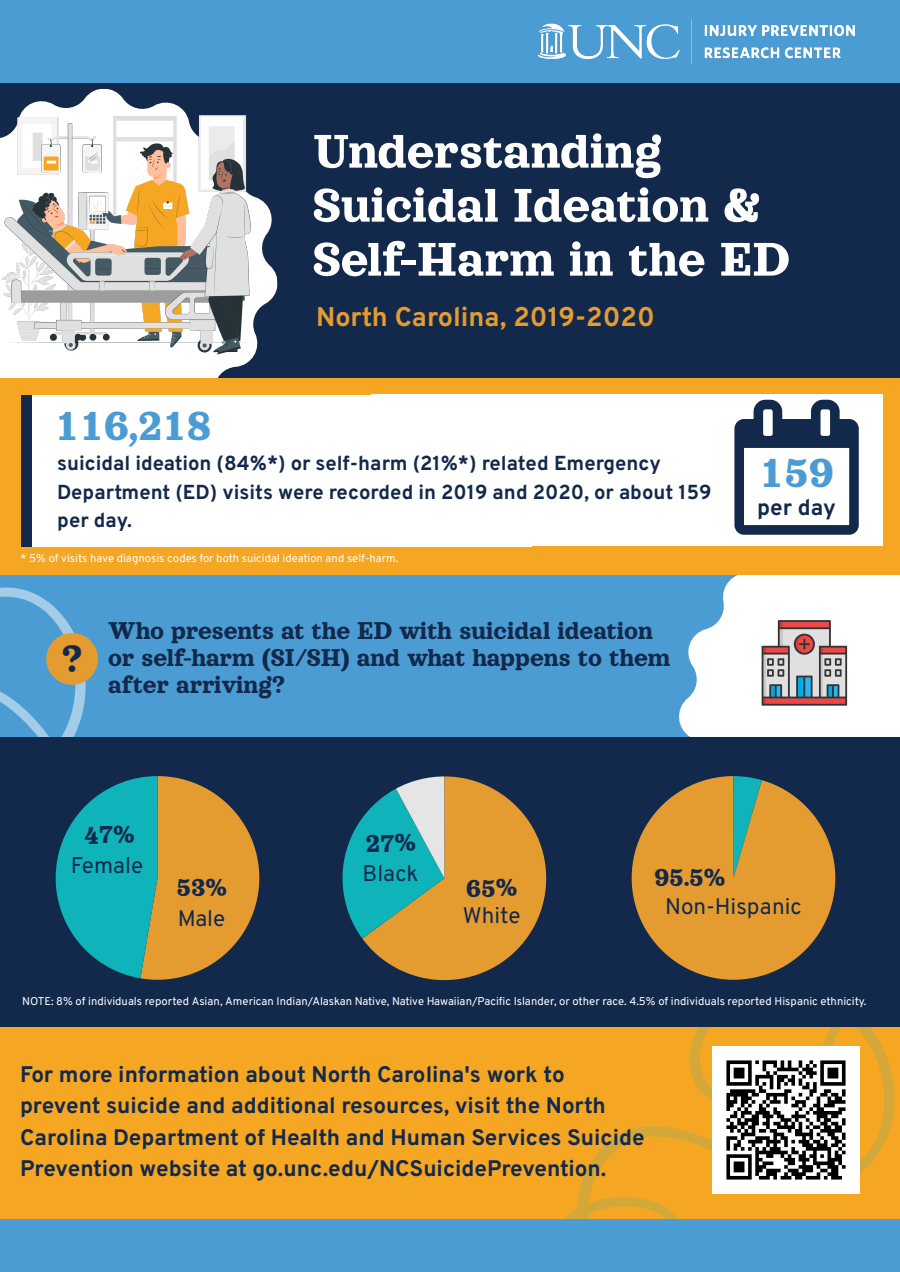
<style>
.page{position:relative;width:900px;height:1272px;background:#fff}
.page>*{position:absolute;margin:0;border:0;box-sizing:border-box;transform-origin:0 0}
.t1{font:54px/54px "Orelega One";color:#fff}
.t2{font:45px "Orelega One";color:#4b9cd3}
.t3{font:42.45px "Orelega One";color:#13294b}
.t4{font:27px/27px "Orelega One";color:#13294b}
.t5{font:700 27px "Overpass";color:#e49c30}
.t6{font:700 22.5px "Overpass";color:#13294b}
.t7{font:22.5px "Overpass";color:#13294b}
.t8{font:700 20.25px/28.2px "Overpass";color:#13294b}
.t9{font:11.25px "Overpass";color:#fff}
</style>
<div class="page">
<div style="left:0;top:1027px;width:900px;height:192px;background:#f5a623"></div>
<svg style="left:565px;top:1027px;width:330px;height:192px"></svg>
<div style="left:0;top:572px;width:900px;height:175px;background:#4b9cd3"></div>
<svg style="left:0;top:587px;width:98px;height:150px"></svg>
<svg style="left:679px;top:575px;width:221px;height:162px;fill:#fff"></svg>
<div style="left:0;top:737px;width:900px;height:290px;background:#13294b"></div>
<svg style="left:632px;top:776px;width:203px;height:204px"></svg>
<div style="left:0;top:79px;width:900px;height:301px;background:#13294b"></div>
<svg style="left:0;top:89px;width:278px;height:289px"></svg>
<div style="left:0;top:1px;width:900px;height:82px;background:#4b9cd3"></div>
<img style="left:539px;top:20px;width:316px;height:44px">
<img style="left:0;top:96px;width:269px;height:275px">
<div style="left:0;top:378px;width:900px;height:197px;background:#f5a623"></div>
<div style="left:21px;top:395px;width:34px;height:151px;background:#13294b"></div>
<div style="left:33px;top:395px;width:499px;height:151px;background:#fff"></div>
<div style="left:371px;top:394px;width:35px;height:152px;background:#fff"></div>
<div style="left:383px;top:394px;width:499px;height:152px;background:#fff"></div>
<svg style="left:734px;top:400px;width:125px;height:135px"></svg>
<div style="left:46px;top:633px;width:52px;height:52px;background:#e49c30;border-radius:50%"></div>
<svg style="left:762px;top:620px;width:85px;height:86px"></svg>
<img style="left:713px;top:1046px;width:147px;height:148px">
<div style="left:0;top:1219px;width:900px;height:53px;background:#4b9cd3"></div>
<svg style="left:56px;top:776px;width:203px;height:204px"></svg>
<svg style="left:343px;top:776px;width:203px;height:204px"></svg>
<p class="t1" style="left:313px;top:124px;width:478px">Understanding<br>Suicidal Ideation &amp;<br>Self-Harm in the ED</p>
<p class="t5" style="left:316px;top:302px;width:340px">North Carolina, 2019-2020</p>
<p class="t2" style="left:55px;top:404px;width:158px">116,218</p>
<p class="t8" style="left:57px;top:451px;width:656px">suicidal ideation (84%*) or self-harm (21%*) related Emergency<br>Department (ED) visits were recorded in 2019 and 2020, or about 159</p>
<p class="t8" style="left:57px;top:507px;width:76px">per day.</p>
<p class="t9" style="left:21px;top:552px;width:379px">* 5% of visits have diagnosis codes for both suicidal ideation and self-harm.</p>
<p class="t3" style="left:62px;top:638px;width:21px">?</p>
<p class="t4" style="left:108px;top:618px;width:564px">Who presents at the ED with suicidal ideation or self-harm (SI/SH) and what happens to them after arriving?</p>
<p class="t2" style="left:760px;top:451px;width:75px">159</p>
<p class="t6" style="left:757px;top:495px;width:80px">per day</p>
<p class="t7" style="left:71px;top:853px;width:74px">Female</p>
<p class="t7" style="left:178px;top:907px;width:49px">Male</p>
<p class="t7" style="left:363px;top:861px;width:58px">Black</p>
<p class="t7" style="left:463px;top:903px;width:59px">White</p>
<p class="t4" style="left:654px;top:865px;width:72px;rotate:-1deg">95.5%</p>
<p class="t7" style="left:665px;top:894px;width:138px">Non-Hispanic</p>
<p class="t9" style="left:22px;top:995px;width:846px">NOTE: 8% of individuals reported Asian, American Indian/Alaskan Native, Native Hawaiian/Pacific Islander, or other race. 4.5% of individuals reported Hispanic ethnicity.</p>
<p class="t6" style="left:20px;top:1062px;width:546px">For more information about North Carolina's work to</p>
<p class="t6" style="left:20px;top:1093px;width:587px">prevent suicide and additional resources, visit the North</p>
<p class="t6" style="left:20px;top:1125px;width:626px">Carolina Department of Health and Human Services Suicide</p>
<p class="t6" style="left:20px;top:1156px;width:588px">Prevention website at go.unc.edu/NCSuicidePrevention.</p>
</div>
